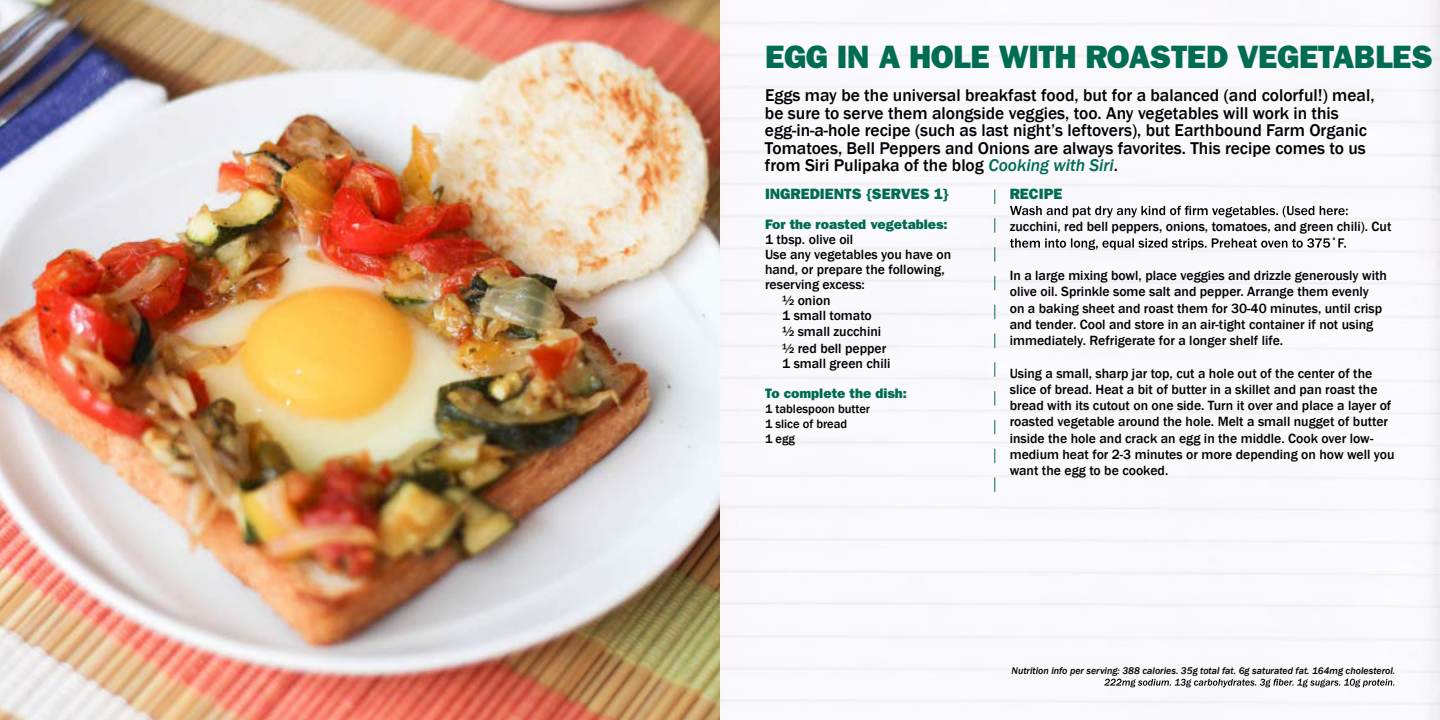
<style>
.page{position:relative;width:1440px;height:720px;background:#fff}
.page>*{position:absolute;margin:0;border:0;box-sizing:border-box;transform-origin:0 0}
.t1{font:800 32.5px "Franklin Gothic";letter-spacing:-.01em;color:#006c52}
.t2{font:500 17.5px/17.5px "Franklin Gothic";color:#000}
.t3{font:800 15px "Franklin Gothic";color:#006c52}
.t4{font:500 13.75px/16.2px "Franklin Gothic";color:#000}
.t5{font:800 13.75px "Franklin Gothic";color:#006c52}
.t6{font:500 12.5px/15px "Franklin Gothic";color:#000}
.t7{font:italic 500 10px "Franklin Gothic";color:#000}
.s1{font-style:italic;color:#006c52}
</style>
<div class="page">
<img style="left:0;top:0;width:1440px;height:720px">
<svg style="left:1010px;top:206px;width:338px;height:12px"></svg>
<svg style="left:1010px;top:237px;width:336px;height:13px"></svg>
<svg style="left:1104px;top:679px;width:290px;height:8px"></svg>
<svg style="left:995px;top:190px;width:1px;height:302px"></svg>
<h1 class="t1" style="left:765px;top:37px;width:669px">EGG IN A HOLE WITH ROASTED VEGETABLES</h1>
<p class="t2" style="left:765px;top:87px;width:611px">Eggs may be the universal breakfast food, but for a balanced (and colorful!) meal, be sure to serve them alongside veggies, too. Any vegetables will work in this egg-in-a-hole recipe (such as last night’s leftovers), but Earthbound Farm Organic Tomatoes, Bell Peppers and Onions are always favorites. This recipe comes to us from Siri Pulipaka of the blog <span class="s1">Cooking with Siri</span>.</p>
<p class="t3" style="left:765px;top:185px;width:185px">INGREDIENTS {SERVES 1}</p>
<p class="t5" style="left:765px;top:216px;width:184px">For the roasted vegetables:</p>
<p class="t4" style="left:765px;top:232px;width:188px;line-height:15px">1 tbsp. olive oil<br>Use any vegetables you have on hand, or prepare the following, reserving excess:</p>
<p class="t4" style="left:782px;top:293px;width:91px;line-height:15px">½ onion<br>1 small tomato</p>
<p class="t4" style="left:782px;top:324px;width:106px">½ small zucchini ½ red bell pepper</p>
<p class="t4" style="left:782px;top:355px;width:110px">1 small green chili</p>
<p class="t5" style="left:765px;top:385px;width:144px">To complete the dish:</p>
<p class="t6" style="left:765px;top:401px;width:107px">1 tablespoon butter<br>1 slice of bread<br>1 egg</p>
<p class="t3" style="left:1010px;top:185px;width:54px">RECIPE</p>
<p class="t4" style="left:1010px;top:219px;width:383px">zucchini, red bell peppers, onions, tomatoes, and green chili). Cut</p>
<p class="t4" style="left:1010px;top:268px;width:379px">In a large mixing bowl, place veggies and drizzle generously with olive oil. Sprinkle some salt and pepper. Arrange them evenly on a baking sheet and roast them for 30-40 minutes, until crisp and tender. Cool and store in an air-tight container if not using immediately. Refrigerate for a longer shelf life.</p>
<p class="t4" style="left:1010px;top:365px;width:386px">Using a small, sharp jar top, cut a hole out of the center of the slice of bread. Heat a bit of butter in a skillet and pan roast the bread with its cutout on one side. Turn it over and place a layer of roasted vegetable around the hole. Melt a small nugget of butter inside the hole and crack an egg in the middle. Cook over low&shy;medium heat for 2-3 minutes or more depending on how well you want the egg to be cooked.</p>
<p class="t7" style="left:1012px;top:665px;width:385px">Nutrition info per serving: 388 calories. 35g total fat. 6g saturated fat. 164mg cholesterol.</p>
</div>
